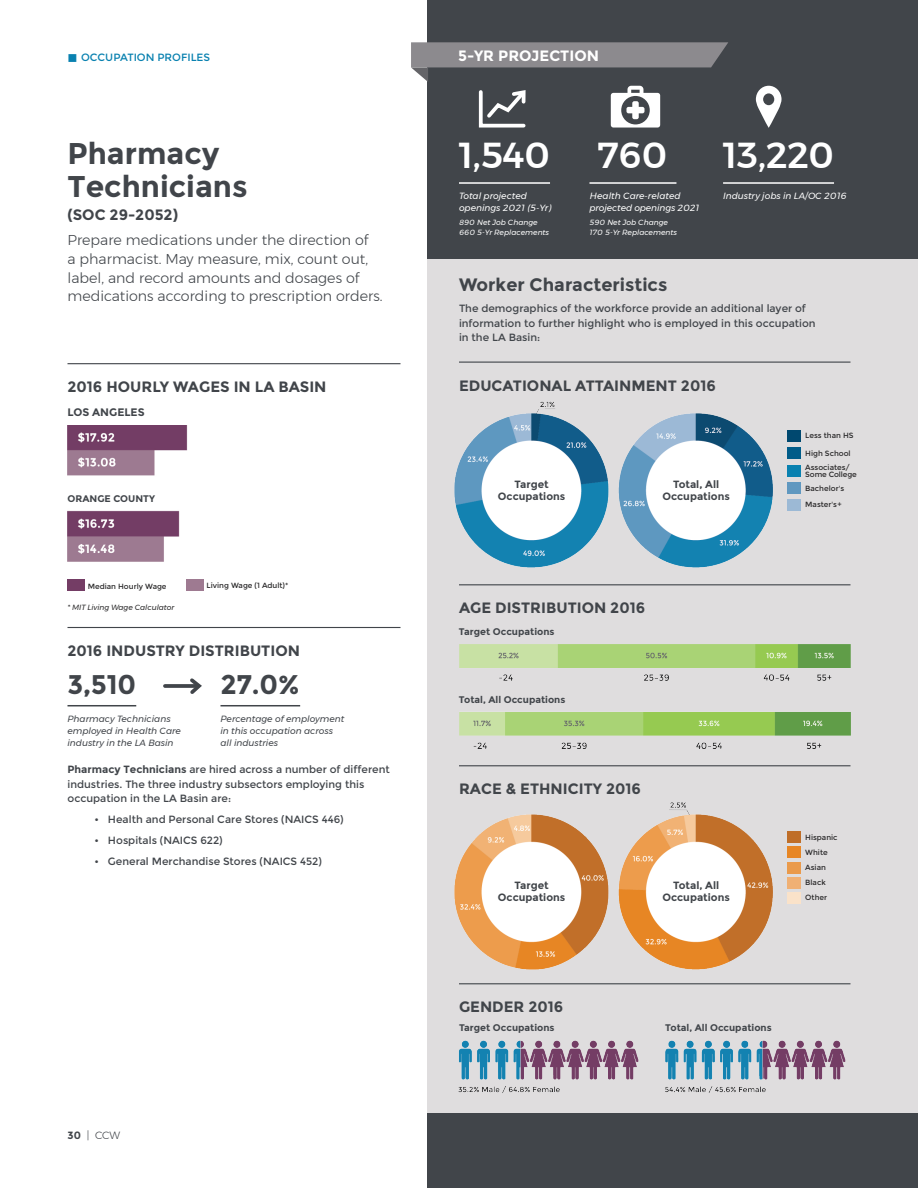
<style>
.page{position:relative;width:918px;height:1188px;background:#fff}
.page>*{position:absolute;margin:0;border:0;box-sizing:border-box;transform-origin:0 0}
.t1{font:500 36px "Montserrat";color:#fff}
.t2{font:700 30px/33px "Montserrat";color:#41454a}
.t3{font:700 27px "Montserrat";color:#41454a}
.t4{font:700 18px "Montserrat";color:#41454a}
.t5{font:700 15px "Montserrat";color:#41454a}
.t6{font:700 15px "Montserrat";color:#fff}
.t7{font:300 14.25px/18.8px "Montserrat";color:#41454a}
.t8{font:700 10.8px "Montserrat";color:#41454a}
.t9{font:10.5px/14.2px "Montserrat";color:#41454a}
.t10{font:700 10.5px/12px "Montserrat";color:#41454a;text-align:center}
.t11{font:10.5px "Montserrat";color:#0981b0}
.t12{font:300 10.5px "Montserrat";color:#41454a}
.t13{font:700 9.6px "Montserrat";color:#41454a}
.t14{font:italic 9px/12px "Montserrat";color:#41454a}
.t15{font:italic 9px/12px "Montserrat";color:#fff}
.t16{font:7.5px/15px "Montserrat";color:#292829}
.t17{font:italic 7.5px/10.5px "Montserrat";color:#fff}
.t18{font:italic 7.5px "Montserrat";color:#292829}
.s1{font-weight:700}
</style>
<div class="page">
<div style="left:428px;top:0;width:490px;height:1188px;background:#dfddde"></div>
<div style="left:428px;top:0;width:490px;height:258px;background:#41454a"></div>
<div style="left:428px;top:1114px;width:490px;height:74px;background:#41454a"></div>
<img style="left:68px;top:425px;width:120px;height:137px">
<div style="left:68px;top:580px;width:17px;height:11px;background:#743d65"></div>
<div style="left:186px;top:580px;width:18px;height:11px;background:#9e7a91"></div>
<img style="left:459px;top:1040px;width:387px;height:53px">
<img style="left:454px;top:401px;width:319px;height:167px">
<img style="left:454px;top:802px;width:319px;height:168px">
<img style="left:459px;top:645px;width:391px;height:103px">
<hr style="left:68px;top:363px;width:332px;height:1px;background:#41454a">
<hr style="left:459px;top:362px;width:391px;height:1px;background:#41454a">
<div style="left:788px;top:430px;width:13px;height:12px;background:#00486f"></div>
<div style="left:788px;top:448px;width:13px;height:11px;background:#005c89"></div>
<div style="left:788px;top:465px;width:13px;height:11px;background:#0981b0"></div>
<div style="left:788px;top:499px;width:13px;height:12px;background:#9cb9d5"></div>
<div style="left:788px;top:482px;width:13px;height:11px;background:#6098c0"></div>
<hr style="left:459px;top:983px;width:391px;height:1px;background:#41454a">
<div style="left:788px;top:831px;width:13px;height:12px;background:#bf6e28"></div>
<div style="left:788px;top:847px;width:13px;height:11px;background:#e78625"></div>
<div style="left:788px;top:862px;width:13px;height:12px;background:#ea9a4b"></div>
<div style="left:788px;top:893px;width:13px;height:11px;background:#fae2c9"></div>
<div style="left:788px;top:877px;width:13px;height:12px;background:#f0b074"></div>
<hr style="left:459px;top:765px;width:391px;height:1px;background:#41454a">
<hr style="left:459px;top:584px;width:391px;height:1px;background:#41454a">
<svg style="left:165px;top:684px;width:22px;height:4px"></svg>
<svg style="left:187px;top:678px;width:15px;height:16px"></svg>
<hr style="left:459px;top:182px;width:91px;height:2px;background:#fff">
<hr style="left:589px;top:182px;width:87px;height:2px;background:#fff">
<hr style="left:723px;top:182px;width:111px;height:2px;background:#fff">
<hr style="left:68px;top:705px;width:68px;height:1px;background:#41454a">
<hr style="left:220px;top:705px;width:80px;height:1px;background:#41454a">
<hr style="left:68px;top:627px;width:332px;height:1px;background:#41454a">
<svg style="left:756px;top:86px;width:26px;height:42px"></svg>
<svg style="left:411px;top:42px;width:317px;height:87px"></svg>
<p class="t11" style="left:81px;top:52px;width:131px">OCCUPATION PROFILES</p>
<h2 class="t2" style="left:68px;top:137px;width:182px">Pharmacy<br>Technicians</h2>
<h3 class="t5" style="left:68px;top:205px;width:112px">(SOC 29-2052)</h3>
<h3 class="t7" style="left:68px;top:230px;width:317px">Prepare medications under the direction of<br>a pharmacist. May measure, mix, count out, label, and record amounts and dosages of medications according to prescription orders.</h3>
<h3 class="t5" style="left:68px;top:378px;width:261px">2016 HOURLY WAGES IN LA BASIN</h3>
<p class="t8" style="left:68px;top:405px;width:79px">LOS ANGELES</p>
<p class="t13" style="left:68px;top:493px;width:89px">ORANGE COUNTY</p>
<p class="t16" style="left:88px;top:579px;width:80px">Median Hourly Wage</p>
<p class="t16" style="left:207px;top:578px;width:83px">Living Wage (1 Adult)*</p>
<p class="t18" style="left:68px;top:602px;width:109px">* MIT Living Wage Calculator</p>
<h3 class="t5" style="left:68px;top:642px;width:234px">2016 INDUSTRY DISTRIBUTION</h3>
<h3 class="t3" style="left:68px;top:668px;width:70px">3,510</h3>
<p class="t14" style="left:68px;top:713px;width:115px">Pharmacy Technicians employed in Health Care industry in the LA Basin</p>
<h3 class="t3" style="left:220px;top:668px;width:81px">27.0%</h3>
<p class="t14" style="left:220px;top:713px;width:125px">Percentage of employment in this occupation across all industries</p>
<p class="t9" style="left:68px;top:763px;width:324px"><span class="s1">Pharmacy Technicians</span> are hired across a number of different industries. The three industry subsectors employing this occupation in the LA Basin are:</p>
<p class="t9" style="left:94px;top:812px;width:251px">• Health and Personal Care Stores (NAICS 446)</p>
<p class="t9" style="left:94px;top:833px;width:130px">• Hospitals (NAICS 622)</p>
<p class="t9" style="left:94px;top:854px;width:229px">• General Merchandise Stores (NAICS 452)</p>
<p class="t12" style="left:68px;top:1128px;width:54px"><span class="s1">30</span> | CCW</p>
<h3 class="t6" style="left:458px;top:46px;width:142px">5-YR PROJECTION</h3>
<h1 class="t1" style="left:459px;top:127px;width:93px">1,540</h1>
<p class="t15" style="left:459px;top:189px;width:94px">Total projected openings 2021 (5-Yr)</p>
<p class="t17" style="left:459px;top:217px;width:92px">890 Net Job Change<br>660 5-Yr Replacements</p>
<h1 class="t1" style="left:598px;top:127px;width:70px">760</h1>
<p class="t15" style="left:589px;top:189px;width:111px">Health Care-related projected openings 2021</p>
<p class="t17" style="left:589px;top:217px;width:89px">590 Net Job Change<br>170 5-Yr Replacements</p>
<h1 class="t1" style="left:723px;top:127px;width:112px">13,220</h1>
<p class="t15" style="left:723px;top:189px;width:125px">Industry jobs in LA/OC 2016</p>
<h3 class="t4" style="left:459px;top:274px;width:210px">Worker Characteristics</h3>
<p class="t9" style="left:459px;top:302px;width:358px">The demographics of the workforce provide an additional layer of information to further highlight who is employed in this occupation in the LA Basin:</p>
<h3 class="t5" style="left:459px;top:377px;width:258px">EDUCATIONAL ATTAINMENT 2016</h3>
<p class="t10" style="left:498px;top:478px;width:69px">Target<br>Occupations</p>
<p class="t10" style="left:662px;top:478px;width:69px">Total, All<br>Occupations</p>
<h3 class="t5" style="left:459px;top:599px;width:188px">AGE DISTRIBUTION 2016</h3>
<p class="t13" style="left:459px;top:626px;width:97px">Target Occupations</p>
<p class="t13" style="left:459px;top:694px;width:108px">Total, All Occupations</p>
<h3 class="t5" style="left:459px;top:780px;width:183px">RACE &amp; ETHNICITY 2016</h3>
<p class="t10" style="left:498px;top:879px;width:69px">Target<br>Occupations</p>
<p class="t10" style="left:662px;top:879px;width:69px">Total, All<br>Occupations</p>
<p class="t16" style="left:805px;top:428px;width:50px">Less than HS</p>
<p class="t16" style="left:805px;top:446px;width:47px;line-height:14.2px">High School<br>Associates/</p>
<p class="t16" style="left:805px;top:468px;width:53px;line-height:13.5px">Some College<br>Bachelor's</p>
<p class="t16" style="left:805px;top:497px;width:38px">Master's+</p>
<p class="t16" style="left:805px;top:830px;width:34px">Hispanic<br>White<br>Asian<br>Black<br>Other</p>
<h3 class="t5" style="left:459px;top:998px;width:106px">GENDER 2016</h3>
<p class="t13" style="left:459px;top:1022px;width:97px">Target Occupations</p>
<p class="t13" style="left:665px;top:1022px;width:108px">Total, All Occupations</p>
</div>
